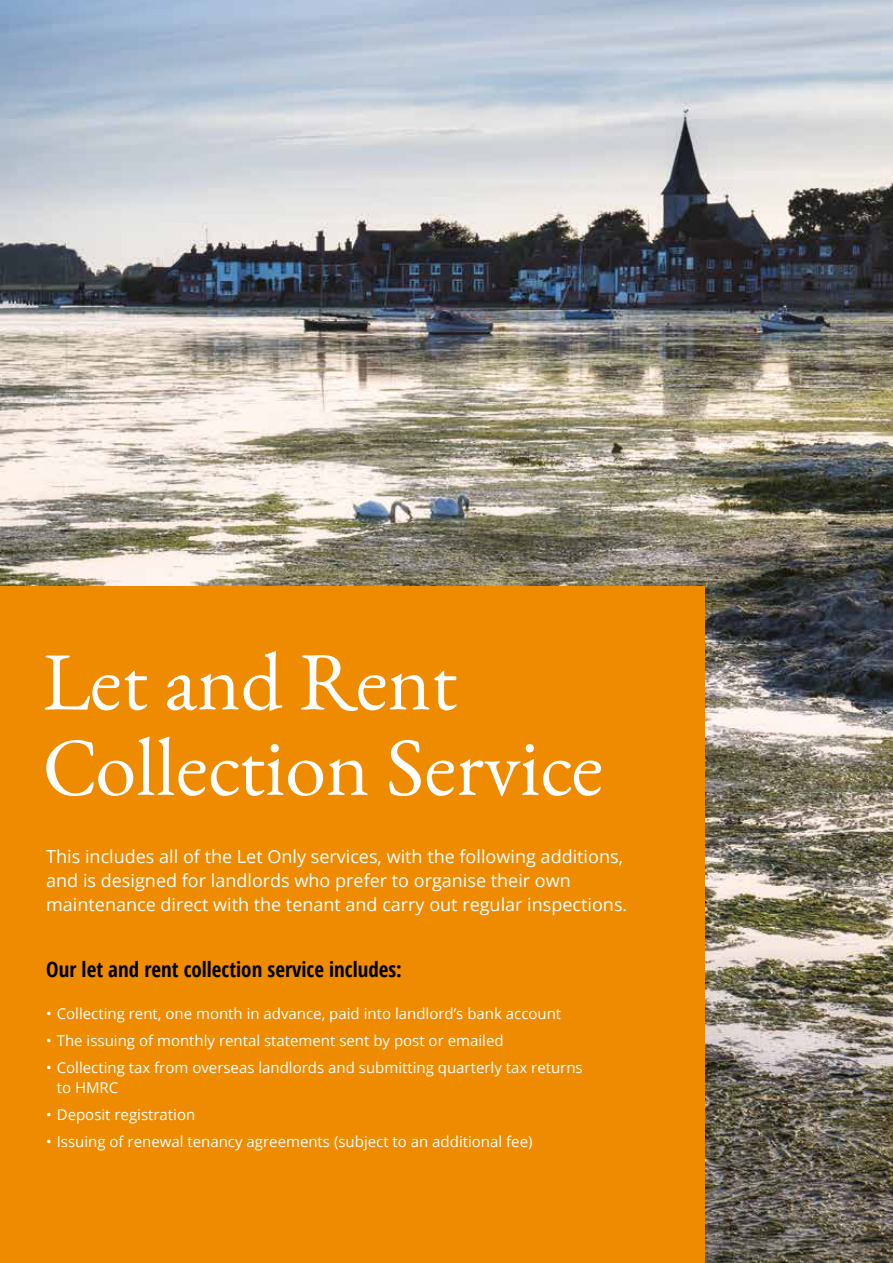
<style>
.page{position:relative;width:893px;height:1263px;background:#fff}
.page>*{position:absolute;margin:0;border:0;box-sizing:border-box;transform-origin:0 0}
.t1{font:82.5px/85.5px "EB Garamond";color:#fff}
.t2{font:700 condensed 21px "Open Sans";color:#000}
.t3{font:18px/24px "Open Sans";color:#fff}
.t4{font:15px/19.5px "Open Sans";color:#fff}
</style>
<div class="page">
<img style="left:0;top:0;width:893px;height:1263px">
<div style="left:0;top:587px;width:704px;height:676px;background:#ef8b00"></div>
<h1 class="t1" style="left:43px;top:637px;width:562px">Let and Rent<br>Collection Service</h1>
<p class="t3" style="left:46px;top:844px;width:583px">This includes all of the Let Only services, with the following additions, and is designed for landlords who prefer to organise their own maintenance direct with the tenant and carry out regular inspections.</p>
<h2 class="t2" style="left:46px;top:955px;width:357px">Our let and rent collection service includes:</h2>
<p class="t4" style="left:46px;top:1004px;width:516px">• Collecting rent, one month in advance, paid into landlord’s bank account</p>
<p class="t4" style="left:46px;top:1031px;width:459px">• The issuing of monthly rental statement sent by post or emailed</p>
<p class="t4" style="left:57px;top:1058px;width:527px;text-indent:-10px">• Collecting tax from overseas landlords and submitting quarterly tax returns to HMRC</p>
<p class="t4" style="left:46px;top:1104px;width:151px">• Deposit registration</p>
<p class="t4" style="left:46px;top:1131px;width:488px">• Issuing of renewal tenancy agreements (subject to an additional fee)</p>
</div>
